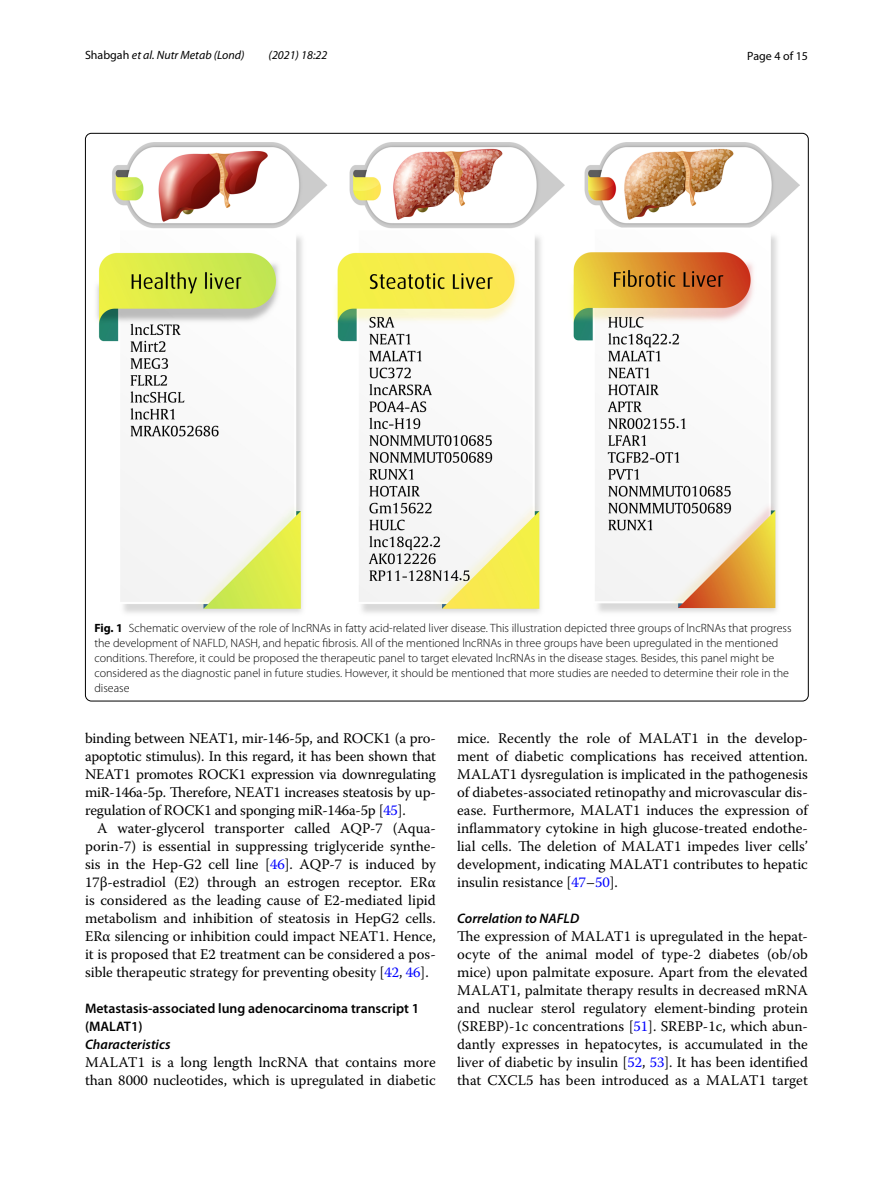
<style>
.page{position:relative;width:893px;height:1187px;background:#fff}
.page>*{position:absolute;margin:0;border:0;box-sizing:border-box;transform-origin:0 0}
.t1{font:14.7px/18px "Warnock Pro";color:#000;text-align:justify}
.t2{font:600 13.8px/18px "Myriad Pro";color:#000}
.t3{font:italic 600 13.8px "Myriad Pro";color:#000}
.t4{font:300 12px/15px "Myriad Pro";color:#000}
.t5{font:italic 12px "Myriad Pro";color:#000}
.t6{font:12px "Myriad Pro";color:#000}
.s1{font-style:normal}
.s2{font-weight:700}
.s3{color:#00f}
</style>
<div class="page">
<img style="left:96px;top:142px;width:704px;height:471px">
<p class="t5" style="left:85px;top:48px;width:161px"><span class="s1">Shabgah</span> et al. Nutr Metab (Lond)</p>
<p class="t5" style="left:269px;top:48px;width:60px">(2021) 18:22</p>
<p class="t6" style="left:747px;top:48px;width:62px">Page 4 of 15</p>
<p class="t4" style="left:94px;top:620px;width:698px"><span class="s2">Fig. 1</span> Schematic overview of the role of lncRNAs in fatty acid-related liver disease. This illustration depicted three groups of lncRNAs that progress the development of NAFLD, NASH, and hepatic fibrosis. All of the mentioned lncRNAs in three groups have been upregulated in the mentioned conditions. Therefore, it could be proposed the therapeutic panel to target elevated lncRNAs in the disease stages. Besides, this panel might be considered as the diagnostic panel in future studies. However, it should be mentioned that more studies are needed to determine their role in the disease</p>
<p class="t1" style="left:85px;top:729px;width:352px">binding between NEAT1, mir-146-5p, and ROCK1 (a pro&shy;apoptotic stimulus). In this regard, it has been shown that NEAT1 promotes ROCK1 expression via downregulating miR-146a-5p. Therefore, NEAT1 increases steatosis by up&shy;regulation of ROCK1 and sponging miR-146a-5p [<span class="s3">45</span>].</p>
<p class="t1" style="left:85px;top:819px;width:352px;text-indent:12px">A water-glycerol transporter called AQP-7 (Aqua&shy;porin-7) is essential in suppressing triglyceride synthe&shy;sis in the Hep-G2 cell line [<span class="s3">46</span>]. AQP-7 is induced by 17β-estradiol (E2) through an estrogen receptor. ERα is considered as the leading cause of E2-mediated lipid metabolism and inhibition of steatosis in HepG2 cells.<br>ERα silencing or inhibition could impact NEAT1. Hence, it is proposed that E2 treatment can be considered a pos&shy;sible therapeutic strategy for preventing obesity [<span class="s3">42</span>, <span class="s3">46</span>].</p>
<p class="t2" style="left:85px;top:999px;width:336px">Metastasis‑associated lung adenocarcinoma transcript 1 (MALAT1)</p>
<p class="t3" style="left:85px;top:1035px;width:87px">Characteristics</p>
<p class="t1" style="left:85px;top:1053px;width:352px">MALAT1 is a long length lncRNA that contains more than 8000 nucleotides, which is upregulated in diabetic</p>
<p class="t1" style="left:457px;top:729px;width:352px">mice. Recently the role of MALAT1 in the develop&shy;ment of diabetic complications has received attention.<br>MALAT1 dysregulation is implicated in the pathogenesis of diabetes-associated retinopathy and microvascular dis&shy;ease. Furthermore, MALAT1 induces the expression of inflammatory cytokine in high glucose-treated endothe&shy;lial cells. The deletion of MALAT1 impedes liver cells’ development, indicating MALAT1 contributes to hepatic insulin resistance [<span class="s3">47</span>–<span class="s3">50</span>].</p>
<p class="t3" style="left:457px;top:909px;width:124px">Correlation to NAFLD</p>
<p class="t1" style="left:457px;top:927px;width:352px">The expression of MALAT1 is upregulated in the hepat&shy;ocyte of the animal model of type-2 diabetes (ob/ob mice) upon palmitate exposure. Apart from the elevated MALAT1, palmitate therapy results in decreased mRNA and nuclear sterol regulatory element-binding protein (SREBP)-1c concentrations [<span class="s3">51</span>]. SREBP-1c, which abun&shy;dantly expresses in hepatocytes, is accumulated in the liver of diabetic by insulin [<span class="s3">52</span>, <span class="s3">53</span>]. It has been identified that CXCL5 has been introduced as a MALAT1 target</p>
</div>
